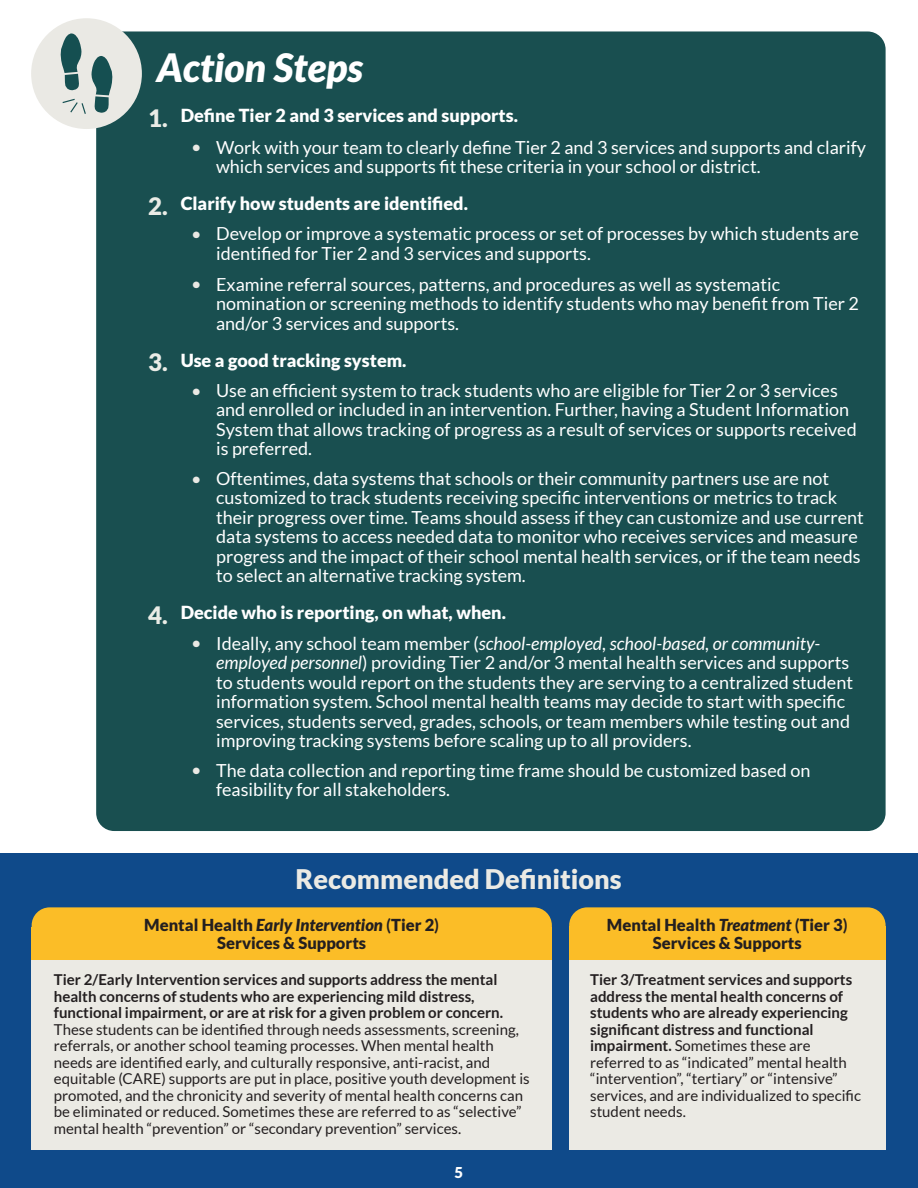
<style>
.page{position:relative;width:918px;height:1188px;background:#fff}
.page>*{position:absolute;margin:0;border:0;box-sizing:border-box;transform-origin:0 0}
.t1{font:italic 900 39px "Lato";color:#fff}
.t2{font:900 27px "Lato";color:#ebeae4}
.t3{font:900 24px "Lato";color:#eaece6}
.t4{font:18px/19.5px "Lato";color:#fff}
.t5{font:900 18px "Lato";color:#fff}
.t6{font:900 16.5px/18px "Lato";color:#231f20;text-align:center}
.t7{font:15px/16.5px "Lato";color:#231f20}
.t8{font:700 15px/16.5px "Lato";color:#231f20}
.t9{font:900 15px "Lato";color:#fff}
.t10{font:900 13.5px "Lato";color:#eae9e4}
.s1{font-style:italic}
.s2{font-weight:700}
.s3{font-weight:400}
</style>
<div class="page">
<div style="left:0;top:853px;width:918px;height:335px;background:#0f4a8a"></div>
<div style="left:96px;top:31px;width:790px;height:800px;background:#194f50;border-radius:18px"></div>
<div style="left:31px;top:18px;width:111px;height:111px;background:#eae9e4;border-radius:50%"></div>
<svg style="left:60px;top:33px;width:53px;height:81px"></svg>
<div style="left:32px;top:907px;width:520px;height:40px;background:#fbbd27;border-radius:18px"></div>
<div style="left:32px;top:960px;width:520px;height:190px;background:#ebeae4"></div>
<div style="left:32px;top:927px;width:520px;height:33px;background:#fbbd27"></div>
<div style="left:569px;top:941px;width:317px;height:209px;background:#ebeae4"></div>
<div style="left:569px;top:926px;width:317px;height:34px;background:#fbbd27"></div>
<div style="left:569px;top:907px;width:317px;height:47px;background:#fbbd27;border-radius:18px"></div>
<p class="t1" style="left:157px;top:44px;width:207px">Action Steps</p>
<p class="t3" style="left:148px;top:104px;width:21px">1.</p>
<p class="t5" style="left:181px;top:105px;width:339px">Define Tier 2 and 3 services and supports.</p>
<p class="t4" style="left:216px;top:137px;width:651px">Work with your team to clearly define Tier 2 and 3 services and supports and clarify which services and supports fit these criteria in your school or district.</p>
<p class="t10" style="left:192px;top:139px;width:9px">•</p>
<p class="t3" style="left:148px;top:192px;width:21px">2.</p>
<p class="t5" style="left:181px;top:193px;width:289px">Clarify how students are identified.</p>
<p class="t4" style="left:216px;top:224px;width:644px">Develop or improve a systematic process or set of processes by which students are identified for Tier 2 and 3 services and supports.</p>
<p class="t10" style="left:192px;top:226px;width:9px">•</p>
<p class="t10" style="left:192px;top:277px;width:9px">•</p>
<p class="t4" style="left:216px;top:274px;width:644px">Examine referral sources, patterns, and procedures as well as systematic nomination or screening methods to identify students who may benefit from Tier 2 and/or 3 services and supports.</p>
<p class="t3" style="left:148px;top:348px;width:21px">3.</p>
<p class="t5" style="left:181px;top:350px;width:227px">Use a good tracking system.</p>
<p class="t4" style="left:216px;top:381px;width:642px">Use an efficient system to track students who are eligible for Tier 2 or 3 services and enrolled or included in an intervention. Further, having a Student Information System that allows tracking of progress as a result of services or supports received is preferred.</p>
<p class="t10" style="left:192px;top:383px;width:9px">•</p>
<p class="t10" style="left:192px;top:471px;width:9px">•</p>
<p class="t4" style="left:216px;top:469px;width:649px">Oftentimes, data systems that schools or their community partners use are not customized to track students receiving specific interventions or metrics to track their progress over time. Teams should assess if they can customize and use current data systems to access needed data to monitor who receives services and measure progress and the impact of their school mental health services, or if the team needs to select an alternative tracking system.</p>
<p class="t3" style="left:148px;top:601px;width:21px">4.</p>
<p class="t5" style="left:181px;top:602px;width:327px">Decide who is reporting, on what, when.</p>
<p class="t4" style="left:216px;top:633px;width:638px">Ideally, any school team member (<span class="s1">school-employed, school-based, or community&shy;employed personnel</span>) providing Tier 2 and/or 3 mental health services and supports to students would report on the students they are serving to a centralized student information system. School mental health teams may decide to start with specific services, students served, grades, schools, or team members while testing out and improving tracking systems before scaling up to all providers.</p>
<p class="t10" style="left:192px;top:635px;width:9px">•</p>
<p class="t10" style="left:192px;top:762px;width:9px">•</p>
<p class="t4" style="left:216px;top:760px;width:596px">The data collection and reporting time frame should be customized based on feasibility for all stakeholders.</p>
<p class="t2" style="left:296px;top:863px;width:328px">Recommended Definitions</p>
<p class="t6" style="left:144px;top:916px;width:296px">Mental Health <span class="s1">Early Intervention</span> <span class="s2">(</span>Tier 2<span class="s2">)<br></span>Services &amp; Supports</p>
<p class="t7" style="left:54px;top:971px;width:477px"><span class="s2">Tier 2/Early Intervention services and supports address the mental health concerns of students who are experiencing mild distress, functional impairment, or are at risk for a given problem or concern.<br></span>These students can be identified through needs assessments, screening, referrals, or another school teaming processes. When mental health needs are identified early, and culturally responsive, anti-racist, and equitable (CARE) supports are put in place, positive youth development is promoted, and the chronicity and severity of mental health concerns can be eliminated or reduced. Sometimes these are referred to as “selective” mental health “prevention” or “secondary prevention” services.</p>
<p class="t6" style="left:607px;top:916px;width:242px">Mental Health <span class="s1">Treatment</span> <span class="s2">(</span>Tier 3<span class="s2">)<br></span>Services &amp; Supports</p>
<p class="t8" style="left:590px;top:971px;width:272px">Tier 3/Treatment services and supports address the mental health concerns of students who are already experiencing significant distress and functional impairment. <span class="s3">Sometimes these are referred to as “indicated” mental health “intervention”, “tertiary” or “intensive” services, and are individualized to specific student needs.</span></p>
<p class="t9" style="left:455px;top:1163px;width:10px">5</p>
</div>
